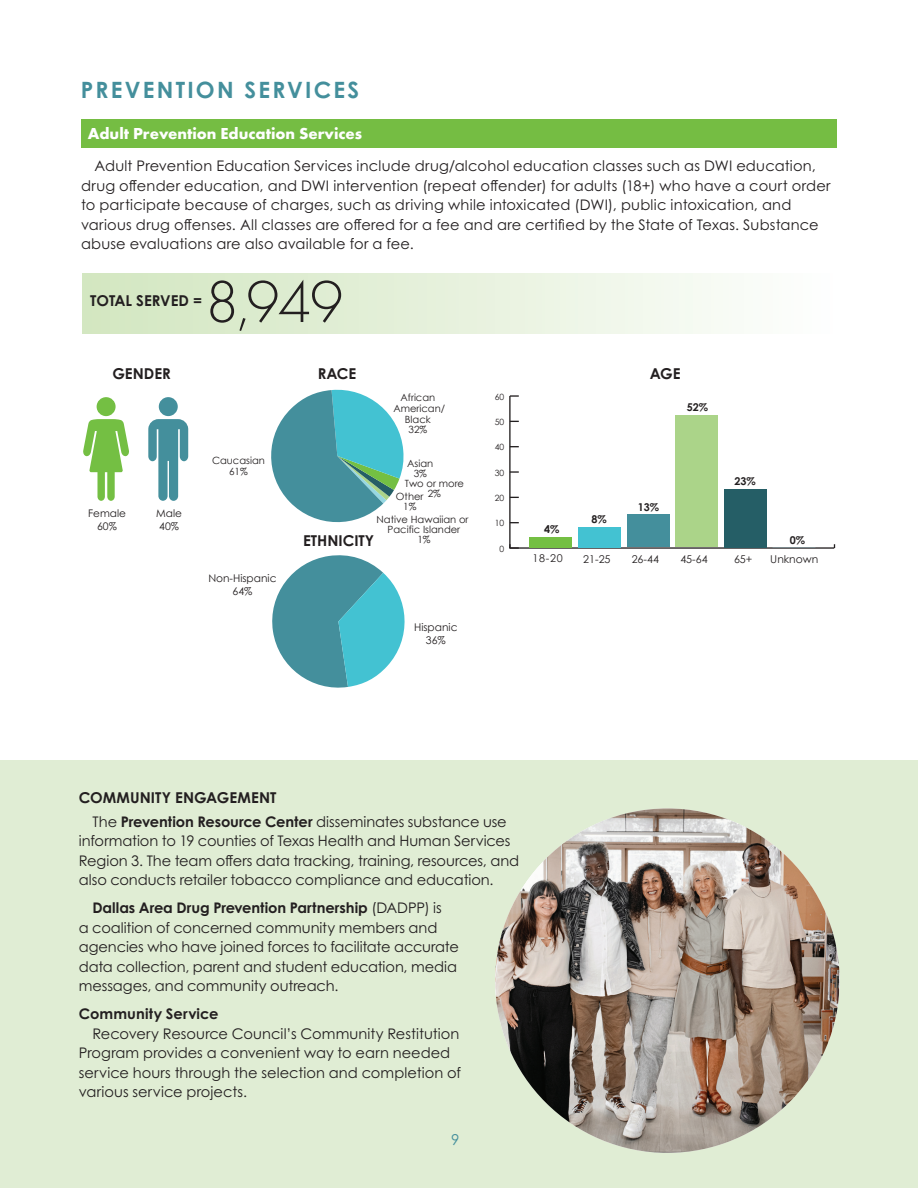
<style>
.page{position:relative;width:918px;height:1188px;background:#fff}
.page>*{position:absolute;margin:0;border:0;box-sizing:border-box;transform-origin:0 0}
.t1{font:300 61.5px "Futura PT";color:#231f20}
.t2{font:700 22.5px "Century Gothic Pro";letter-spacing:.1em;color:#448f9c}
.t3{font:700 16.5px "Futura PT";color:#fff}
.t4{font:700 15px "Century Gothic Pro";color:#231f20}
.t5{font:15px "Century Gothic Pro";color:#448f9c}
.t6{font:14.7px/19.5px "Century Gothic Pro";color:#231f20}
.t7{font:700 14.7px "Century Gothic Pro";letter-spacing:.005em;color:#231f20}
.t8{font:10.8px "Century Gothic";color:#231f20}
.t9{font:700 10.8px "Century Gothic";color:#231f20}
.t10{font:10.65px/13.2px "Century Gothic";color:#231f20;text-align:center}
.t11{font:10.5px/12.6px "Century Gothic Pro";color:#231f20;text-align:center}
.t12{font:9.9px/9.9px "Century Gothic";color:#231f20;text-align:center}
.t13{font:8.55px "Century Gothic";color:#231f20}
.s1{font-weight:700}
</style>
<div class="page">
<div style="left:0;top:760px;width:918px;height:428px;background:#e0edd4"></div>
<svg style="left:271px;top:389px;width:133px;height:134px"></svg>
<svg style="left:272px;top:555px;width:133px;height:133px"></svg>
<hr style="left:509px;top:547px;width:325px;height:2px;background:#231f20">
<hr style="left:509px;top:396px;width:2px;height:152px;background:#231f20">
<svg style="left:509px;top:544px;width:10px;height:5px"></svg>
<svg style="left:510px;top:471px;width:9px;height:2px"></svg>
<svg style="left:510px;top:395px;width:9px;height:2px"></svg>
<div style="left:724px;top:489px;width:43px;height:58px;background:#255e66"></div>
<div style="left:675px;top:416px;width:43px;height:131px;background:#abd489"></div>
<div style="left:627px;top:514px;width:43px;height:33px;background:#448f9c"></div>
<div style="left:578px;top:527px;width:42px;height:20px;background:#43c2d2"></div>
<div style="left:529px;top:537px;width:43px;height:10px;background:#74bf43"></div>
<div style="left:83px;top:274px;width:755px;height:59px;background:linear-gradient(to right,#d2e6bf,#fefefd)"></div>
<div style="left:81px;top:119px;width:756px;height:28px;background:#75bd43"></div>
<div style="left:97px;top:397px;width:19px;height:19px;background:#74bf43;border-radius:50%"></div>
<svg style="left:83px;top:419px;width:46px;height:82px"></svg>
<svg style="left:148px;top:419px;width:40px;height:82px"></svg>
<div style="left:159px;top:397px;width:19px;height:19px;background:#448f9c;border-radius:50%"></div>
<img style="left:495px;top:808px;width:345px;height:345px;border-radius:172px">
<h2 class="t2" style="left:81px;top:75px;width:280px">PREVENTION SERVICES</h2>
<p class="t3" style="left:88px;top:123px;width:276px">Adult Prevention Education Services</p>
<p class="t6" style="left:81px;top:156px;width:751px;text-indent:13px">Adult Prevention Education Services include drug/alcohol education classes such as DWI education, drug offender education, and DWI intervention (repeat offender) for adults (18+) who have a court order to participate because of charges, such as driving while intoxicated (DWI), public intoxication, and various drug offenses. All classes are offered for a fee and are certified by the State of Texas. Substance abuse evaluations are also available for a fee.</p>
<p class="t4" style="left:90px;top:291px;width:113px">TOTAL SERVED =</p>
<p class="t4" style="left:112px;top:364px;width:60px">GENDER</p>
<p class="t11" style="left:88px;top:507px;width:39px">Female<br>60%</p>
<p class="t11" style="left:156px;top:507px;width:27px;text-align:left">Male<br>40%</p>
<h1 class="t1" style="left:205px;top:267px;width:140px">8,949</h1>
<p class="t4" style="left:318px;top:364px;width:40px">RACE</p>
<p class="t4" style="left:650px;top:364px;width:32px">AGE</p>
<p class="t12" style="left:393px;top:392px;width:53px;line-height:10.6px">African<br>American/<br>Black<br>32%</p>
<p class="t13" style="left:495px;top:391px;width:11px">60</p>
<p class="t13" style="left:495px;top:417px;width:11px">50</p>
<p class="t9" style="left:687px;top:400px;width:23px">52%</p>
<p class="t13" style="left:495px;top:442px;width:11px">40</p>
<p class="t12" style="left:212px;top:455px;width:54px;line-height:10.6px">Caucasian<br>61%</p>
<p class="t12" style="left:407px;top:458px;width:28px">Asian<br>3%</p>
<p class="t12" style="left:396px;top:492px;width:29px">Other<br>1%</p>
<p class="t12" style="left:377px;top:514px;width:94px">Native Hawaiian or<br>Pacific Islander<br>1%</p>
<p class="t12" style="left:405px;top:478px;width:61px">Two or more<br>2%</p>
<p class="t4" style="left:303px;top:531px;width:73px">ETHNICITY</p>
<p class="t13" style="left:495px;top:467px;width:11px">30</p>
<p class="t13" style="left:495px;top:493px;width:11px">20</p>
<p class="t13" style="left:495px;top:518px;width:11px">10</p>
<p class="t13" style="left:500px;top:543px;width:6px">0</p>
<p class="t9" style="left:544px;top:522px;width:17px">4%</p>
<p class="t9" style="left:591px;top:512px;width:17px">8%</p>
<p class="t9" style="left:638px;top:500px;width:23px">13%</p>
<p class="t9" style="left:735px;top:475px;width:23px">23%</p>
<p class="t9" style="left:790px;top:533px;width:17px">0%</p>
<p class="t8" style="left:532px;top:552px;width:32px">18-20</p>
<p class="t8" style="left:583px;top:552px;width:29px">21-25</p>
<p class="t8" style="left:632px;top:552px;width:29px">26-44</p>
<p class="t8" style="left:680px;top:553px;width:29px">45-64</p>
<p class="t8" style="left:734px;top:553px;width:20px">65+</p>
<p class="t8" style="left:770px;top:552px;width:50px">Unknown</p>
<p class="t10" style="left:208px;top:571px;width:70px">Non-Hispanic<br>64%</p>
<p class="t10" style="left:414px;top:620px;width:45px">Hispanic<br>36%</p>
<p class="t4" style="left:79px;top:788px;width:199px">COMMUNITY ENGAGEMENT</p>
<p class="t6" style="left:79px;top:811px;width:442px;text-indent:13px">The <span class="s1">Prevention Resource Center</span> disseminates substance use information to 19 counties of Texas Health and Human Services Region 3. The team offers data tracking, training, resources, and also conducts retailer tobacco compliance and education.</p>
<p class="t6" style="left:79px;top:898px;width:382px;text-indent:13px"><span class="s1">Dallas Area Drug Prevention Partnership</span> (DADPP) is<br>a coalition of concerned community members and agencies who have joined forces to facilitate accurate data collection, parent and student education, media messages, and community outreach.</p>
<p class="t7" style="left:79px;top:1005px;width:141px">Community Service</p>
<p class="t6" style="left:79px;top:1024px;width:384px;text-indent:13px">Recovery Resource Council’s Community Restitution Program provides a convenient way to earn needed service hours through the selection and completion of various service projects.</p>
<p class="t5" style="left:451px;top:1130px;width:10px">9</p>
</div>
